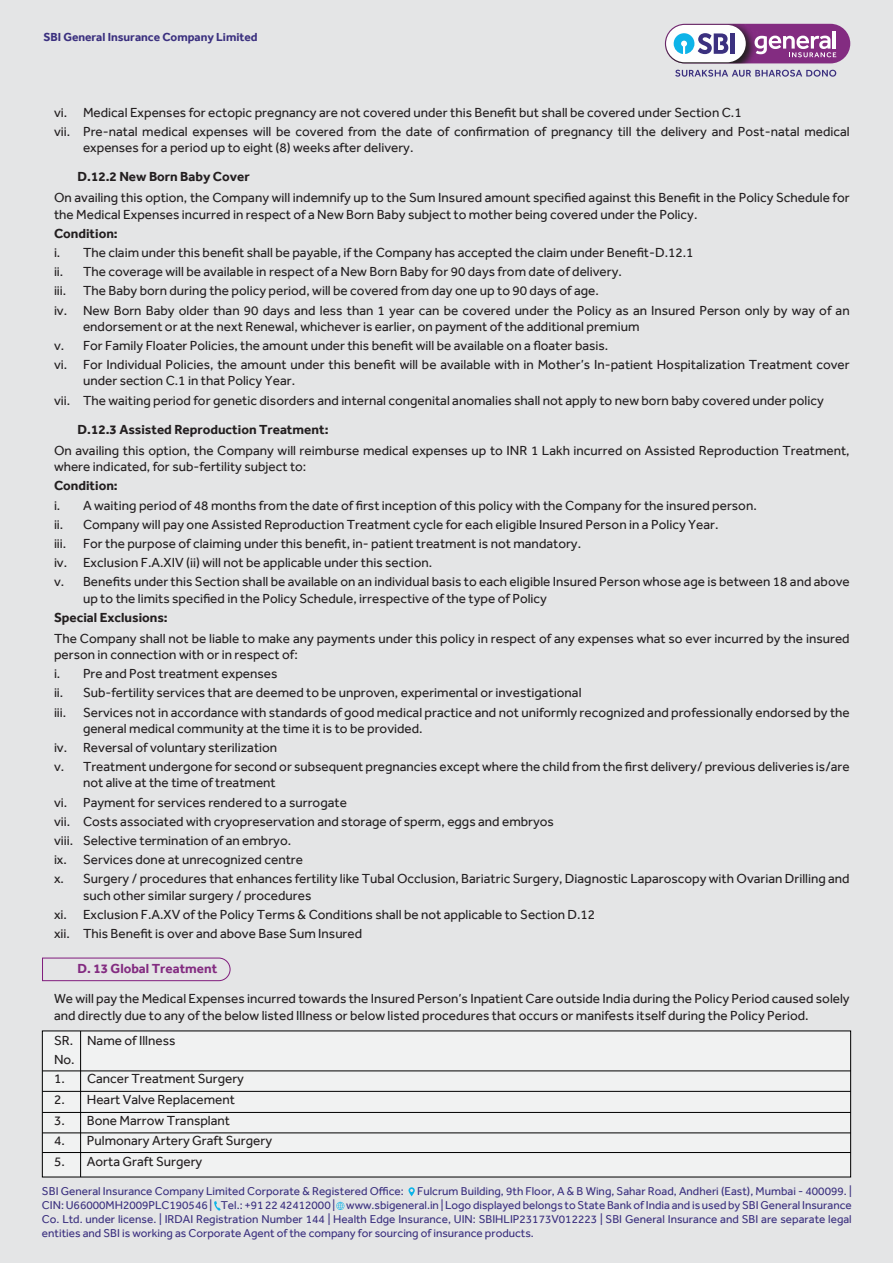
<style>
.page{position:relative;width:893px;height:1263px;background:#e4e5e6}
.page>*{position:absolute;margin:0;border:0;box-sizing:border-box;transform-origin:0 0}
.t1{font:13.5px/19.2px "Effra";color:#231f20}
.t2{font:700 13.5px "Effra";color:#231f20}
.t3{font:700 13.5px "Effra";color:#832c81}
.t4{font:700 12px "Effra";color:#3b307f}
.t5{font:11.7px/14.1px "Effra";color:#3b307f;text-align:justify}
</style>
<div class="page">
<div style="left:665px;top:24px;width:185px;height:39px;background:#832c81;border-radius:20px"></div>
<img style="left:665px;top:24px;width:89px;height:39px">
<div style="left:666px;top:25px;width:80px;height:37px;background:#fefefe;border-radius:19px"></div>
<svg style="left:674px;top:33px;width:54px;height:21px"></svg>
<div style="left:730px;top:33px;width:5px;height:21px;background:#3b307f"></div>
<hr style="left:833px;top:31px;width:3px;height:18px;background:#fefefe">
<svg style="left:754px;top:36px;width:82px;height:21px"></svg>
<svg style="left:675px;top:70px;width:161px;height:7px"></svg>
<svg style="left:42px;top:957px;width:189px;height:24px"></svg>
<div style="left:42px;top:1030px;width:809px;height:147px;background:#f1f2f2"></div>
<hr style="left:42px;top:1070px;width:809px;height:1px;background:#000">
<hr style="left:42px;top:1091px;width:809px;height:1px;background:#000">
<hr style="left:42px;top:1112px;width:809px;height:1px;background:#000">
<hr style="left:42px;top:1132px;width:809px;height:1px;background:#000">
<hr style="left:42px;top:1152px;width:809px;height:1px;background:#000">
<hr style="left:80px;top:1031px;width:1px;height:146px;background:#000">
<svg style="left:408px;top:1187px;width:7px;height:9px"></svg>
<svg style="left:214px;top:1201px;width:7px;height:10px"></svg>
<svg style="left:336px;top:1202px;width:8px;height:8px"></svg>
<p class="t4" style="left:43px;top:30px;width:216px">SBI General Insurance Company Limited</p>
<p class="t1" style="left:54px;top:102px;width:797px">vi. Medical Expenses for ectopic pregnancy are not covered under this Benefit but shall be covered under Section C.1<br>vii. Pre-natal medical expenses will be covered from the date of confirmation of pregnancy till the delivery and Post-natal medical</p>
<p class="t1" style="left:83px;top:138px;width:332px">expenses for a period up to eight (8) weeks after delivery.</p>
<p class="t2" style="left:78px;top:169px;width:174px">D.12.2 New Born Baby Cover</p>
<p class="t1" style="left:54px;top:190px;width:797px;line-height:16.2px">On availing this option, the Company will indemnify up to the Sum Insured amount specified against this Benefit in the Policy Schedule for the Medical Expenses incurred in respect of a New Born Baby subject to mother being covered under the Policy.</p>
<p class="t2" style="left:54px;top:225px;width:65px">Condition:</p>
<p class="t1" style="left:54px;top:243px;width:797px">i. The claim under this benefit shall be payable, if the Company has accepted the claim under Benefit-D.12.1<br>ii. The coverage will be available in respect of a New Born Baby for 90 days from date of delivery.<br>iii. The Baby born during the policy period, will be covered from day one up to 90 days of age.<br>iv. New Born Baby older than 90 days and less than 1 year can be covered under the Policy as an Insured Person only by way of an</p>
<p class="t1" style="left:54px;top:317px;width:797px;text-indent:29px">endorsement or at the next Renewal, whichever is earlier, on payment of the additional premium<br>v. For Family Floater Policies, the amount under this benefit will be available on a floater basis.<br>vi. For Individual Policies, the amount under this benefit will be available with in Mother’s In-patient Hospitalization Treatment cover</p>
<p class="t1" style="left:54px;top:371px;width:771px;text-indent:29px">under section C.1 in that Policy Year.<br>vii. The waiting period for genetic disorders and internal congenital anomalies shall not apply to new born baby covered under policy</p>
<p class="t2" style="left:78px;top:421px;width:252px">D.12.3 Assisted Reproduction Treatment:</p>
<p class="t1" style="left:54px;top:442px;width:797px;line-height:16.2px">On availing this option, the Company will reimburse medical expenses up to INR 1 Lakh incurred on Assisted Reproduction Treatment, where indicated, for sub-fertility subject to:</p>
<p class="t2" style="left:54px;top:478px;width:65px">Condition:</p>
<p class="t1" style="left:54px;top:495px;width:797px">i. A waiting period of 48 months from the date of first inception of this policy with the Company for the insured person.<br>ii. Company will pay one Assisted Reproduction Treatment cycle for each eligible Insured Person in a Policy Year.<br>iii. For the purpose of claiming under this benefit, in- patient treatment is not mandatory.<br>iv. Exclusion F.A.XIV (ii) will not be applicable under this section.<br>v. Benefits under this Section shall be available on an individual basis to each eligible Insured Person whose age is between 18 and above</p>
<p class="t1" style="left:83px;top:588px;width:465px">up to the limits specified in the Policy Schedule, irrespective of the type of Policy</p>
<p class="t2" style="left:54px;top:609px;width:115px">Special Exclusions:</p>
<p class="t1" style="left:54px;top:630px;width:797px;line-height:16.2px">The Company shall not be liable to make any payments under this policy in respect of any expenses what so ever incurred by the insured person in connection with or in respect of:</p>
<p class="t1" style="left:54px;top:664px;width:797px">i. Pre and Post treatment expenses<br>ii. Sub-fertility services that are deemed to be unproven, experimental or investigational<br>iii. Services not in accordance with standards of good medical practice and not uniformly recognized and professionally endorsed by the</p>
<p class="t1" style="left:54px;top:719px;width:797px;text-indent:29px">general medical community at the time it is to be provided.<br>iv. Reversal of voluntary sterilization<br>v. Treatment undergone for second or subsequent pregnancies except where the child from the first delivery/ previous deliveries is/are</p>
<p class="t1" style="left:54px;top:773px;width:797px;text-indent:29px">not alive at the time of treatment<br>vi. Payment for services rendered to a surrogate<br>vii. Costs associated with cryopreservation and storage of sperm, eggs and embryos<br>viii. Selective termination of an embryo.<br>ix. Services done at unrecognized centre<br>x. Surgery / procedures that enhances fertility like Tubal Occlusion, Bariatric Surgery, Diagnostic Laparoscopy with Ovarian Drilling and</p>
<p class="t1" style="left:54px;top:885px;width:543px;text-indent:29px">such other similar surgery / procedures<br>xi. Exclusion F.A.XV of the Policy Terms &amp; Conditions shall be not applicable to Section D.12 xii. This Benefit is over and above Base Sum Insured</p>
<p class="t3" style="left:78px;top:961px;width:141px">D. 13 Global Treatment</p>
<p class="t1" style="left:54px;top:991px;width:797px;line-height:16.2px">We will pay the Medical Expenses incurred towards the Insured Person’s Inpatient Care outside India during the Policy Period caused solely and directly due to any of the below listed Illness or below listed procedures that occurs or manifests itself during the Policy Period.</p>
<p class="t1" style="left:54px;top:1030px;width:123px">SR. Name of Illness<br>No.</p>
<p class="t1" style="left:54px;top:1069px;width:192px">1. Cancer Treatment Surgery</p>
<p class="t1" style="left:54px;top:1090px;width:183px">2. Heart Valve Replacement</p>
<p class="t1" style="left:54px;top:1110px;width:178px">3. Bone Marrow Transplant</p>
<p class="t1" style="left:54px;top:1131px;width:220px">4. Pulmonary Artery Graft Surgery</p>
<p class="t1" style="left:54px;top:1152px;width:150px">5. Aorta Graft Surgery</p>
<p class="t5" style="left:42px;top:1184px;width:811px">SBI General Insurance Company Limited Corporate &amp; Registered Office: Fulcrum Building, 9th Floor, A &amp; B Wing, Sahar Road, Andheri (East), Mumbai - 400099. | CIN: U66000MH2009PLC190546 | Tel.: +91 22 42412000 | www.sbigeneral.in | Logo displayed belongs to State Bank of India and is used by SBI General Insurance Co. Ltd. under license. | IRDAI Registration Number 144 | Health Edge Insurance, UIN: SBIHLIP23173V012223 | SBI General Insurance and SBI are separate legal entities and SBI is working as Corporate Agent of the company for sourcing of insurance products.</p>
</div>
